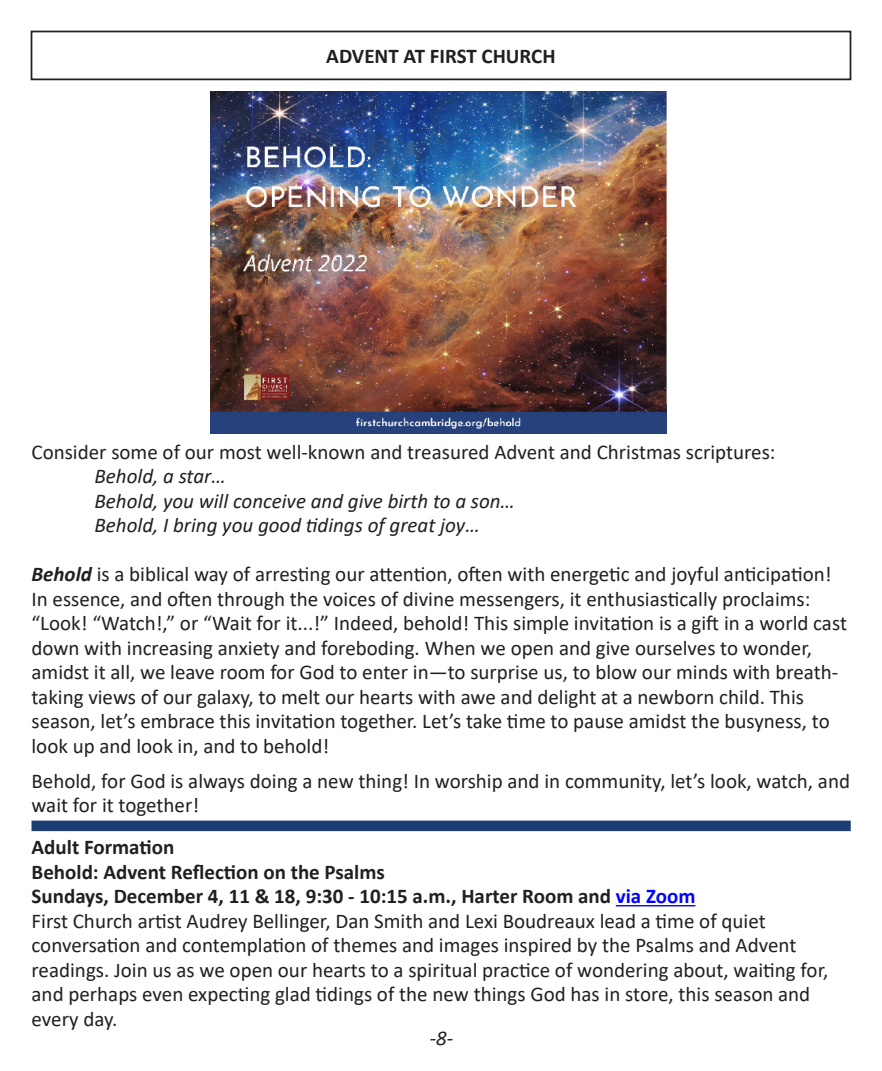
<style>
.page{position:relative;width:882px;height:1071px;background:#fff}
.page>*{position:absolute;margin:0;border:0;box-sizing:border-box;transform-origin:0 0}
.Paragraph_Style_1{font:21px/24.5px "Calibri";color:#231f20}
.Paragraph_Style_1-2{font:700 21px "Calibri";color:#231f20}
.Paragraph_Style_1-3{font:italic 21px "Calibri";color:#231f20}
.s1{font-weight:700;font-style:italic}
.s2{color:#00f}
</style>
<div class="page">
<div style="left:32px;top:821px;width:819px;height:10px;background:#1d3e74"></div>
<div style="left:31px;top:31px;width:820px;height:49px;border:2px solid #231f20"></div>
<img style="left:210px;top:91px;width:457px;height:342px">
<hr style="left:616px;top:905px;width:79px;height:1px;background:#00f">
<p class="Paragraph_Style_1-2" style="left:326px;top:41px;width:231px">ADVENT AT FIRST CHURCH</p>
<p class="Paragraph_Style_1" style="left:32px;top:439px;width:746px">Consider some of our most well-known and treasured Advent and Christmas scriptures:</p>
<p class="Paragraph_Style_1-3" style="left:94px;top:462px;width:133px">Behold, a star…</p>
<p class="Paragraph_Style_1-3" style="left:94px;top:486px;width:422px">Behold, you will conceive and give birth to a son…</p>
<p class="Paragraph_Style_1-3" style="left:94px;top:511px;width:387px">Behold, I bring you good tidings of great joy…</p>
<p class="Paragraph_Style_1" style="left:32px;top:561px;width:817px"><span class="s1">Behold</span> is a biblical way of arresting our attention, often with energetic and joyful anticipation!<br>In essence, and often through the voices of divine messengers, it enthusiastically proclaims: “Look! “Watch!,” or “Wait for it...!” Indeed, behold! This simple invitation is a gift in a world cast down with increasing anxiety and foreboding. When we open and give ourselves to wonder, amidst it all, we leave room for God to enter in—to surprise us, to blow our minds with breath&shy;taking views of our galaxy, to melt our hearts with awe and delight at a newborn child. This season, let’s embrace this invitation together. Let’s take time to pause amidst the busyness, to look up and look in, and to behold!</p>
<p class="Paragraph_Style_1" style="left:32px;top:768px;width:820px">Behold, for God is always doing a new thing! In worship and in community, let’s look, watch, and wait for it together!</p>
<p class="Paragraph_Style_1-2" style="left:32px;top:833px;width:144px">Adult Formation</p>
<p class="Paragraph_Style_1-2" style="left:32px;top:857px;width:355px">Behold: Advent Reflection on the Psalms</p>
<p class="Paragraph_Style_1-2" style="left:32px;top:882px;width:665px">Sundays, December 4, 11 &amp; 18, 9:30 - 10:15 a.m., Harter Room and <span class="s2">via Zoom</span></p>
<p class="Paragraph_Style_1" style="left:32px;top:908px;width:736px">First Church artist Audrey Bellinger, Dan Smith and Lexi Boudreaux lead a time of quiet</p>
<p class="Paragraph_Style_1" style="left:32px;top:933px;width:766px">conversation and contemplation of themes and images inspired by the Psalms and Advent</p>
<p class="Paragraph_Style_1" style="left:32px;top:957px;width:798px">readings. Join us as we open our hearts to a spiritual practice of wondering about, waiting for, and perhaps even expecting glad tidings of the new things God has in store, this season and every day.</p>
<p class="Paragraph_Style_1-3" style="left:430px;top:1023px;width:25px">-8-</p>
</div>
